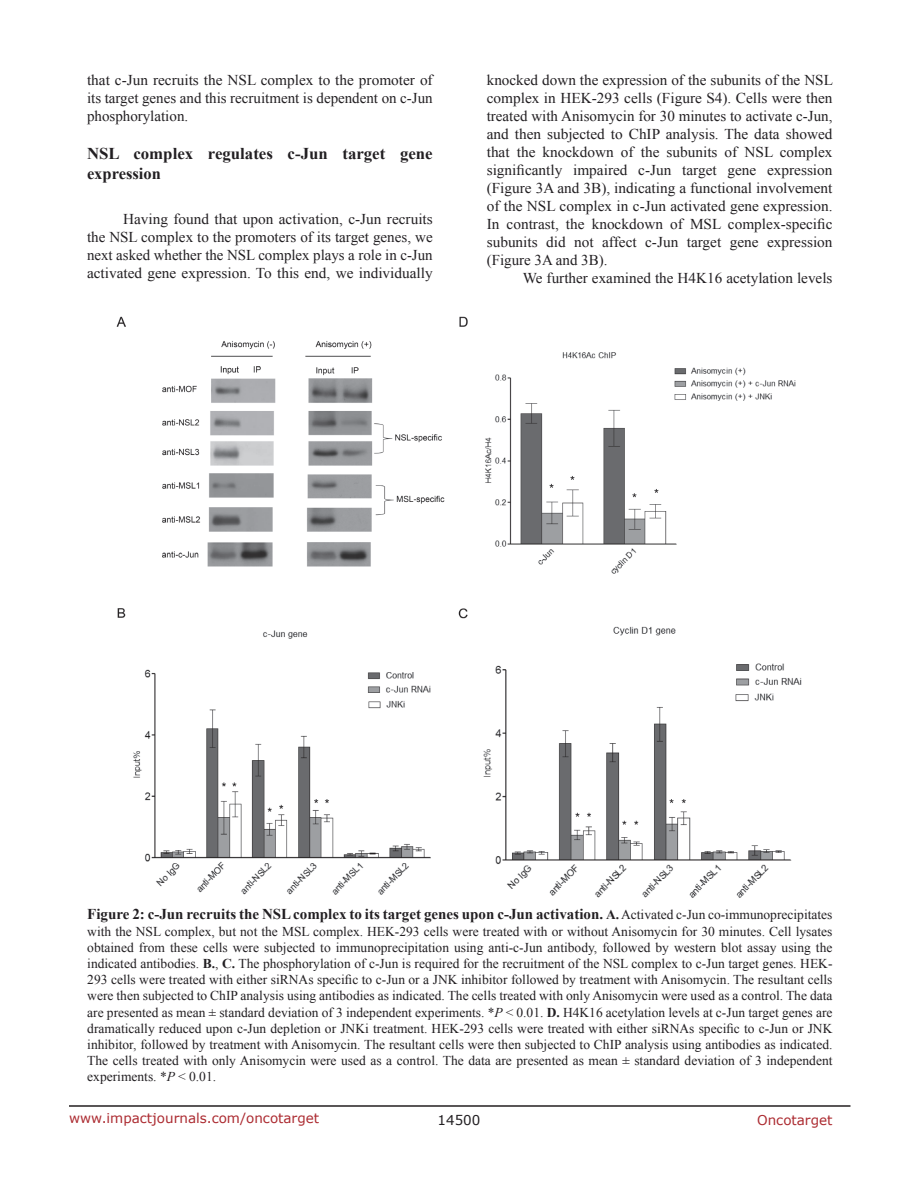
<style>
.page{position:relative;width:918px;height:1188px;background:#fff}
.page>*{position:absolute;margin:0;border:0;box-sizing:border-box;transform-origin:0 0}
.SubHeading{font:700 16.5px/19.8px "Times New Roman";color:#221f22}
.BodyText{font:15px/18px "Times New Roman";color:#221f22;text-align:justify}
.FigureText{font:700 15px "Times New Roman";color:#221f22}
.FigureText-2{font:13.5px/16.2px "Times New Roman";color:#221f22;text-align:justify}
.t1{font:13.5px "Verdana";color:#ac2b31}
.t2{font:13.5px "Verdana";color:#221f22}
.s1{font-size:13.5px}
.s2{font-weight:400;font-size:13.5px}
.s3{font-weight:700}
.s4{font-style:italic}
</style>
<div class="page">
<hr style="left:69px;top:1105px;width:781px;height:2px;background:#231f20">
<img style="left:116px;top:316px;width:686px;height:582px">
<p class="BodyText" style="left:87px;top:71px;width:347px">that c-Jun recruits the NSL complex to the promoter of its target genes and this recruitment is dependent on c-Jun phosphorylation.</p>
<p class="SubHeading" style="left:87px;top:143px;width:347px">NSL complex regulates c-Jun target gene expression</p>
<p class="BodyText" style="left:87px;top:210px;width:347px;text-indent:36px">Having found that upon activation, c-Jun recruits the NSL complex to the promoters of its target genes, we next asked whether the NSL complex plays a role in c-Jun activated gene expression. To this end, we individually</p>
<p class="BodyText" style="left:487px;top:71px;width:348px">knocked down the expression of the subunits of the NSL complex in HEK-293 cells (Figure S4). Cells were then treated with Anisomycin for 30 minutes to activate c-Jun, and then subjected to ChIP analysis. The data showed that the knockdown of the subunits of NSL complex significantly impaired c-Jun target gene expression (Figure 3A and 3B), indicating a functional involvement of the NSL complex in c-Jun activated gene expression.<br>In contrast, the knockdown of MSL complex-specific subunits did not affect c-Jun target gene expression (Figure 3A and 3B).</p>
<p class="BodyText" style="left:523px;top:269px;width:311px">We further examined the H4K16 acetylation levels</p>
<p class="FigureText" style="left:87px;top:904px;width:747px">Figure 2: c-Jun recruits the NSL complex to its target genes upon c-Jun activation. <span class="s1">A.</span> <span class="s2">Activated c-Jun co-immunoprecipitates</span></p>
<p class="FigureText-2" style="left:87px;top:923px;width:747px">with the NSL complex, but not the MSL complex. HEK-293 cells were treated with or without Anisomycin for 30 minutes. Cell lysates obtained from these cells were subjected to immunoprecipitation using anti-c-Jun antibody, followed by western blot assay using the indicated antibodies. <span class="s3">B.</span>, <span class="s3">C.</span> The phosphorylation of c-Jun is required for the recruitment of the NSL complex to c-Jun target genes. HEK-293 cells were treated with either siRNAs specific to c-Jun or a JNK inhibitor followed by treatment with Anisomycin. The resultant cells were then subjected to ChIP analysis using antibodies as indicated. The cells treated with only Anisomycin were used as a control. The data are presented as mean ± standard deviation of 3 independent experiments. *<span class="s4">P</span> &lt; 0.01. <span class="s3">D.</span> H4K16 acetylation levels at c-Jun target genes are dramatically reduced upon c-Jun depletion or JNKi treatment. HEK-293 cells were treated with either siRNAs specific to c-Jun or JNK inhibitor, followed by treatment with Anisomycin. The resultant cells were then subjected to ChIP analysis using antibodies as indicated.<br>The cells treated with only Anisomycin were used as a control. The data are presented as mean ± standard deviation of 3 independent experiments. *<span class="s4">P</span> &lt; 0.01.</p>
<p class="t1" style="left:69px;top:1109px;width:252px">www.impactjournals.com/oncotarget</p>
<p class="t2" style="left:438px;top:1111px;width:44px">14500</p>
<p class="t1" style="left:757px;top:1111px;width:77px">Oncotarget</p>
</div>
